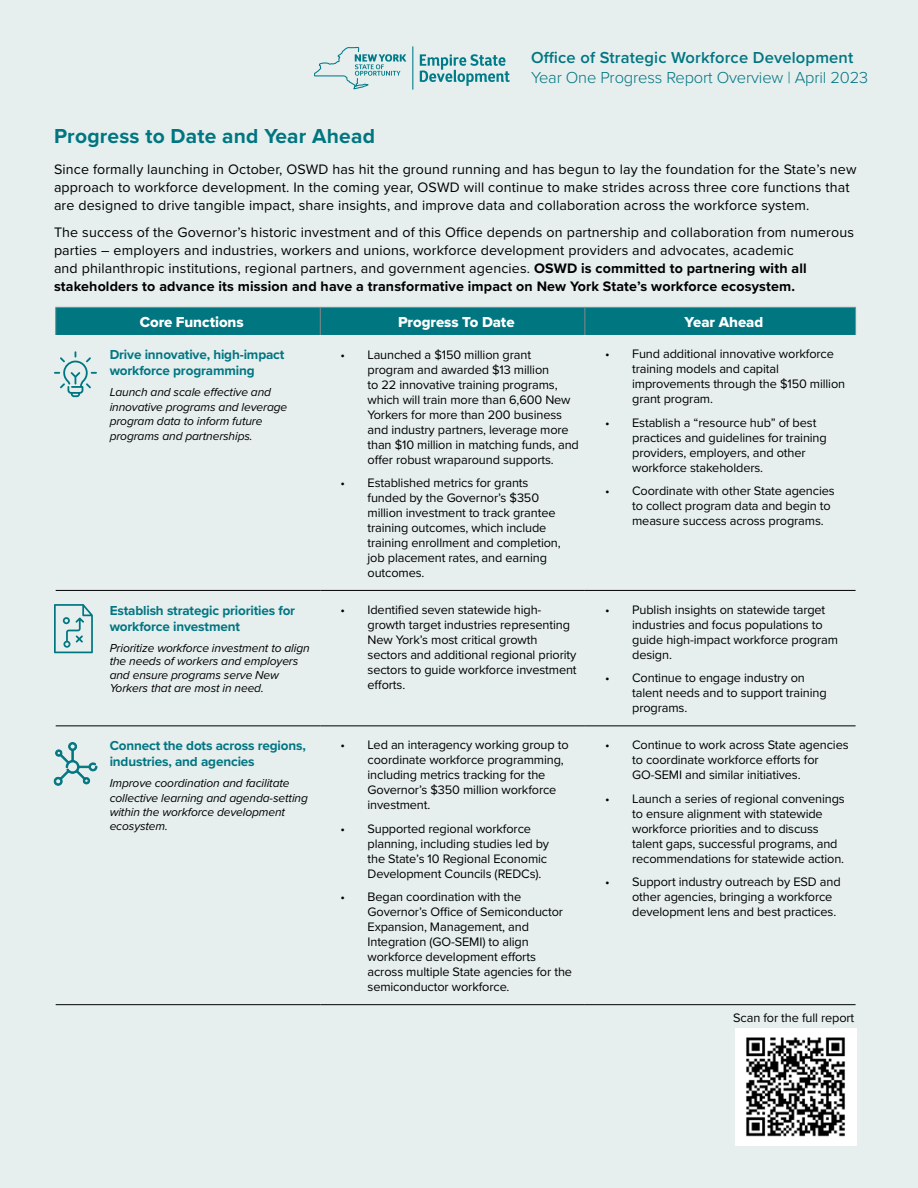
<style>
.page{position:relative;width:918px;height:1188px;background:#e6eeee}
.page>*{position:absolute;margin:0;border:0;box-sizing:border-box;transform-origin:0 0}
.t1{font:700 21px "Proxima Nova";letter-spacing:.01em;color:#007681}
.t2{font:300 16.5px "Proxima Nova";letter-spacing:-.01em;color:#007681}
.t3{font:600 16.5px "Proxima Nova";letter-spacing:.01em;color:#007681}
.t4{font:15px "Proxima Nova Extrabld";letter-spacing:-.005em;color:#fff}
.t5{font:14.25px/18px "Proxima Nova";letter-spacing:.01em;color:#000}
.t6{font:700 13.5px/16.2px "Proxima Nova";letter-spacing:-.01em;color:#007681}
.t7{font:12.75px/15px "Proxima Nova";letter-spacing:-.01em;color:#000}
.t8{font:italic 12px/14.4px "Proxima Nova";letter-spacing:-.01em;color:#000}
.s1{font-weight:700}
</style>
<div class="page">
<div style="left:735px;top:1028px;width:121px;height:117px;background:#fff"></div>
<img style="left:746px;top:1037px;width:99px;height:100px">
<div style="left:55px;top:307px;width:801px;height:28px;background:#007681"></div>
<hr style="left:56px;top:590px;width:264px;height:1px;background:#000">
<hr style="left:320px;top:590px;width:265px;height:1px;background:#000">
<hr style="left:585px;top:590px;width:271px;height:1px;background:#000">
<hr style="left:56px;top:726px;width:264px;height:1px;background:#000">
<hr style="left:320px;top:726px;width:265px;height:1px;background:#000">
<hr style="left:585px;top:726px;width:271px;height:1px;background:#000">
<hr style="left:56px;top:1004px;width:264px;height:1px;background:#000">
<hr style="left:320px;top:1004px;width:265px;height:1px;background:#000">
<hr style="left:585px;top:1004px;width:271px;height:1px;background:#000">
<svg style="left:53px;top:742px;width:44px;height:44px"></svg>
<svg style="left:54px;top:351px;width:43px;height:46px"></svg>
<svg style="left:54px;top:604px;width:39px;height:49px"></svg>
<hr style="left:412px;top:47px;width:1px;height:43px;background:#007c89">
<svg style="left:420px;top:54px;width:90px;height:32px"></svg>
<svg style="left:314px;top:47px;width:92px;height:42px"></svg>
<p class="t3" style="left:531px;top:45px;width:324px">Office of Strategic Workforce Development</p>
<p class="t2" style="left:531px;top:65px;width:338px">Year One Progress Report Overview | April 2023</p>
<h1 class="t1" style="left:54px;top:120px;width:322px">Progress to Date and Year Ahead</h1>
<p class="t5" style="left:54px;top:160px;width:804px">Since formally launching in October, OSWD has hit the ground running and has begun to lay the foundation for the State’s new approach to workforce development. In the coming year, OSWD will continue to make strides across three core functions that are designed to drive tangible impact, share insights, and improve data and collaboration across the workforce system.</p>
<p class="t5" style="left:54px;top:223px;width:802px">The success of the Governor’s historic investment and of this Office depends on partnership and collaboration from numerous parties – employers and industries, workers and unions, workforce development providers and advocates, academic<br>and philanthropic institutions, regional partners, and government agencies. <span class="s1">OSWD is committed to partnering with all stakeholders to advance its mission and have a transformative impact on New York State’s workforce ecosystem.</span></p>
<p class="t4" style="left:140px;top:311px;width:106px">Core Functions</p>
<p class="t4" style="left:398px;top:311px;width:118px">Progress To Date</p>
<p class="t4" style="left:685px;top:311px;width:80px">Year Ahead</p>
<p class="t6" style="left:110px;top:346px;width:176px">Drive innovative, high-impact workforce programming</p>
<p class="t8" style="left:110px;top:385px;width:179px">Launch and scale effective and innovative programs and leverage program data to inform future programs and partnerships.</p>
<p class="t7" style="left:368px;top:346px;width:213px;text-indent:-27px">• Launched a $150 million grant program and awarded $13 million<br>to 22 innovative training programs, which will train more than 6,600 New Yorkers for more than 200 business and industry partners, leverage more than $10 million in matching funds, and offer robust wraparound supports.</p>
<p class="t7" style="left:368px;top:475px;width:195px;text-indent:-27px">• Established metrics for grants funded by the Governor’s $350 million investment to track grantee training outcomes, which include training enrollment and completion, job placement rates, and earning outcomes.</p>
<p class="t7" style="left:632px;top:346px;width:215px;text-indent:-27px">• Fund additional innovative workforce training models and capital improvements through the $150 million grant program.</p>
<p class="t7" style="left:632px;top:415px;width:196px;text-indent:-27px">• Establish a “resource hub” of best practices and guidelines for training providers, employers, and other workforce stakeholders.</p>
<p class="t7" style="left:632px;top:483px;width:204px;text-indent:-27px">• Coordinate with other State agencies to collect program data and begin to measure success across programs.</p>
<p class="t6" style="left:110px;top:602px;width:187px">Establish strategic priorities for workforce investment</p>
<p class="t8" style="left:110px;top:641px;width:202px;line-height:13.5px">Prioritize workforce investment to align the needs of workers and employers and ensure programs serve New Yorkers that are most in need.</p>
<p class="t6" style="left:110px;top:737px;width:198px">Connect the dots across regions, industries, and agencies</p>
<p class="t8" style="left:110px;top:776px;width:200px">Improve coordination and facilitate collective learning and agenda-setting within the workforce development ecosystem.</p>
<p class="t7" style="left:368px;top:602px;width:211px;text-indent:-27px">• Identified seven statewide high&shy;growth target industries representing New York’s most critical growth sectors and additional regional priority sectors to guide workforce investment efforts.</p>
<p class="t7" style="left:632px;top:602px;width:207px;text-indent:-27px">• Publish insights on statewide target industries and focus populations to guide high-impact workforce program design.</p>
<p class="t7" style="left:632px;top:670px;width:196px;text-indent:-27px">• Continue to engage industry on talent needs and to support training programs.</p>
<p class="t7" style="left:368px;top:737px;width:203px;text-indent:-27px">• Led an interagency working group to coordinate workforce programming, including metrics tracking for the<br>Governor’s $350 million workforce investment.</p>
<p class="t7" style="left:368px;top:820px;width:183px;text-indent:-27px">• Supported regional workforce planning, including studies led by the State’s 10 Regional Economic Development Councils (REDCs).</p>
<p class="t7" style="left:368px;top:889px;width:206px;text-indent:-27px">• Began coordination with the<br>Governor’s Office of Semiconductor<br>Expansion, Management, and<br>Integration (GO-SEMI) to align workforce development efforts across multiple State agencies for the semiconductor workforce.</p>
<p class="t7" style="left:632px;top:737px;width:218px;text-indent:-27px">• Continue to work across State agencies to coordinate workforce efforts for<br>GO-SEMI and similar initiatives.</p>
<p class="t7" style="left:632px;top:790px;width:214px;text-indent:-27px">• Launch a series of regional convenings to ensure alignment with statewide workforce priorities and to discuss talent gaps, successful programs, and recommendations for statewide action.</p>
<p class="t7" style="left:632px;top:874px;width:210px;text-indent:-27px">• Support industry outreach by ESD and other agencies, bringing a workforce development lens and best practices.</p>
<p class="t7" style="left:733px;top:1010px;width:123px">Scan for the full report</p>
</div>
